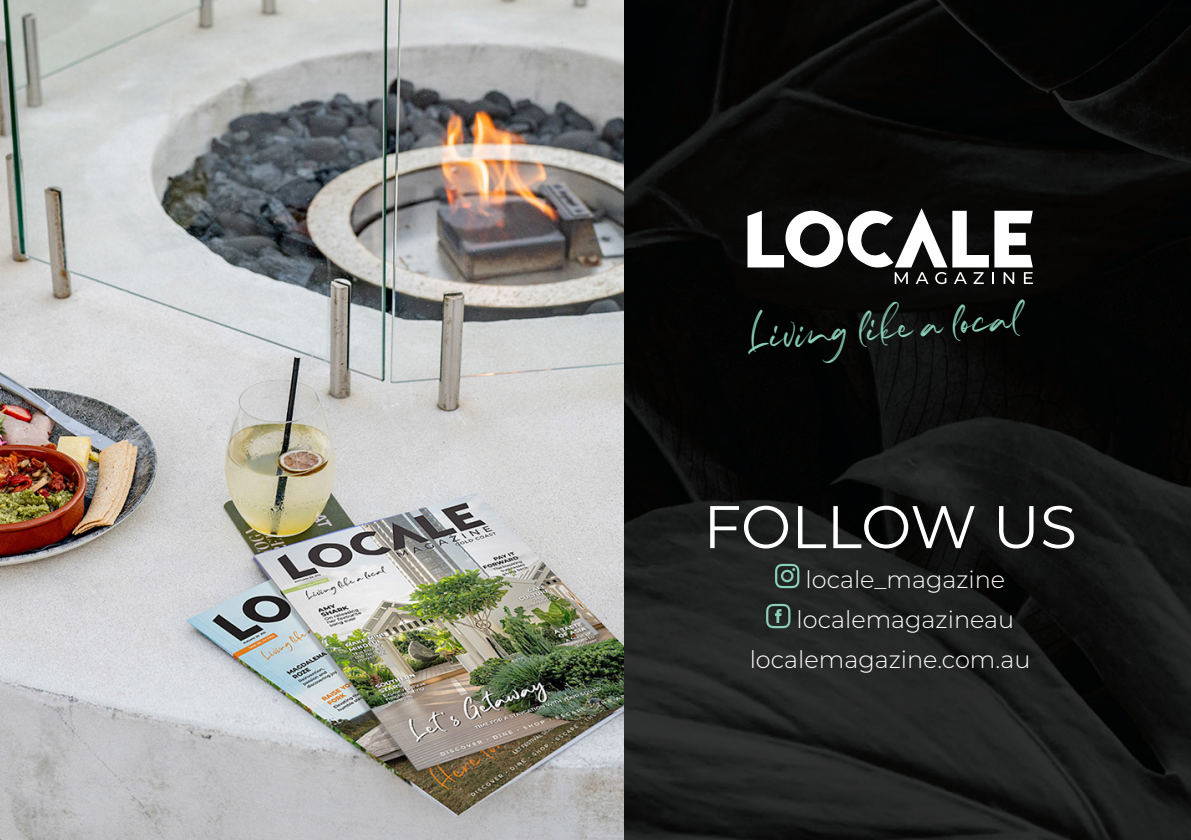
<style>
.page{position:relative;width:1191px;height:840px;background:#fff}
.page>*{position:absolute;margin:0;border:0;box-sizing:border-box;transform-origin:0 0}
.t1{font:60px "Montserrat";letter-spacing:-.005em;color:#fff}
.t2{font:39.2px "Marthiline";color:#8acfb8}
.t3{font:300 24px "Montserrat";color:#fff}
</style>
<div class="page">
<img style="left:624px;top:0;width:567px;height:839px">
<svg style="left:775px;top:563px;width:24px;height:25px"></svg>
<svg style="left:766px;top:603px;width:24px;height:25px"></svg>
<svg style="left:747px;top:208px;width:285px;height:76px"></svg>
<img style="left:0;top:0;width:624px;height:839px">
<p class="t2" style="left:745px;top:313px;width:276px;rotate:-4deg">Living like a local</p>
<p class="t1" style="left:703px;top:485px;width:375px">FOLLOW US</p>
<p class="t3" style="left:805px;top:563px;width:201px">locale_magazine</p>
<p class="t3" style="left:796px;top:603px;width:219px">localemagazineau</p>
<p class="t3" style="left:749px;top:643px;width:282px">localemagazine.com.au</p>
</div>
